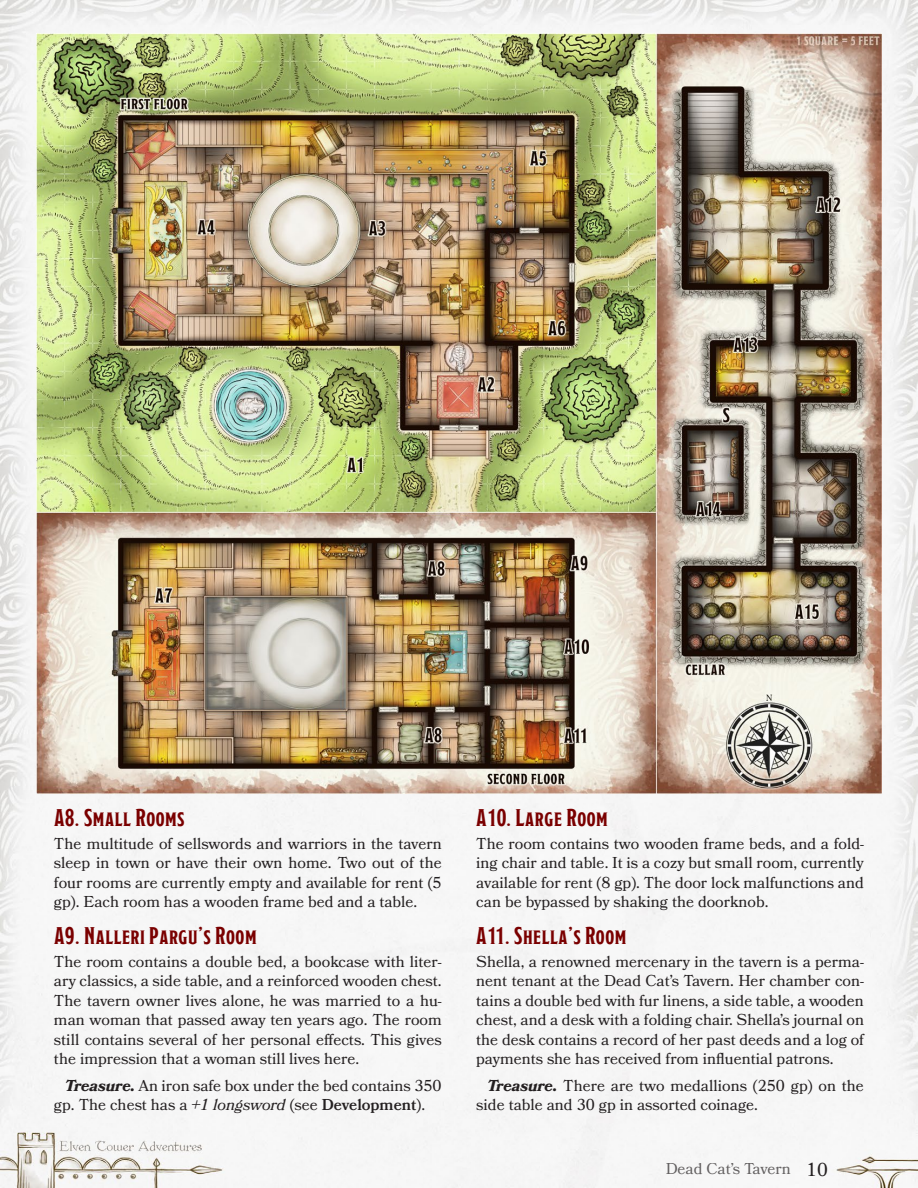
<style>
.page{position:relative;width:918px;height:1188px;background:#fff}
.page>*{position:absolute;margin:0;border:0;box-sizing:border-box;transform-origin:0 0}
.Heading_3{font:700 24px "Modesto Condensed";letter-spacing:.025em;color:#7a0000}
.Core_Body{font:15.75px/19.5px "Bookmania";color:#231f20;text-align:justify}
.Inline_Subhead{font:15.75px/19.5px "Bookmania";color:#231f20}
.s1{font-weight:700;font-style:italic}
.s2{font-style:italic}
.s3{font-weight:600}
.s4{font-size:18.6px}
</style>
<div class="page">
<img style="left:0;top:0;width:918px;height:1188px">
<img style="left:37px;top:33px;width:844px;height:760px">
<p class="Heading_3" style="left:54px;top:806px;width:132px">A8. Small Rooms</p>
<p class="Core_Body" style="left:54px;top:834px;width:389px">The multitude of sellswords and warriors in the tavern sleep in town or have their own home. Two out of the four rooms are currently empty and available for rent (5 gp). Each room has a wooden frame bed and a table.</p>
<h1 class="Heading_3" style="left:54px;top:924px;width:204px">A9. Nalleri Pargu’s Room</h1>
<p class="Core_Body" style="left:54px;top:952px;width:389px">The room contains a double bed, a bookcase with liter&shy;ary classics, a side table, and a reinforced wooden chest.<br>The tavern owner lives alone, he was married to a hu&shy;man woman that passed away ten years ago. The room still contains several of her personal effects. This gives the impression that a woman still lives here.</p>
<p class="Core_Body" style="left:54px;top:1076px;width:389px;text-indent:11px"><span class="s1">Treasure.</span> An iron safe box under the bed contains 350 gp. The chest has a <span class="s2">+1 longsword</span> (see <span class="s3">Development</span>).</p>
<p class="Heading_3" style="left:476px;top:806px;width:133px">A10. Large Room</p>
<p class="Core_Body" style="left:476px;top:834px;width:389px">The room contains two wooden frame beds, and a fold&shy;ing chair and table. It is a cozy but small room, currently available for rent (8 gp). The door lock malfunctions and can be bypassed by shaking the doorknob.</p>
<p class="Heading_3" style="left:476px;top:924px;width:152px">A11. Shella’s Room</p>
<p class="Core_Body" style="left:476px;top:952px;width:389px">Shella, a renowned mercenary in the tavern is a perma&shy;nent tenant at the Dead Cat’s Tavern. Her chamber con&shy;tains a double bed with fur linens, a side table, a wooden chest, and a desk with a folding chair. Shella’s journal on the desk contains a record of her past deeds and a log of payments she has received from influential patrons.</p>
<p class="Inline_Subhead" style="left:476px;top:1076px;width:389px;text-indent:11px"><span class="s1">Treasure.</span> There are two medallions (250 gp) on the side table and 30 gp in assorted coinage.</p>
<p class="Core_Body" style="left:666px;top:1159px;width:164px">Dead Cat’s Tavern <span class="s4">10</span></p>
</div>
